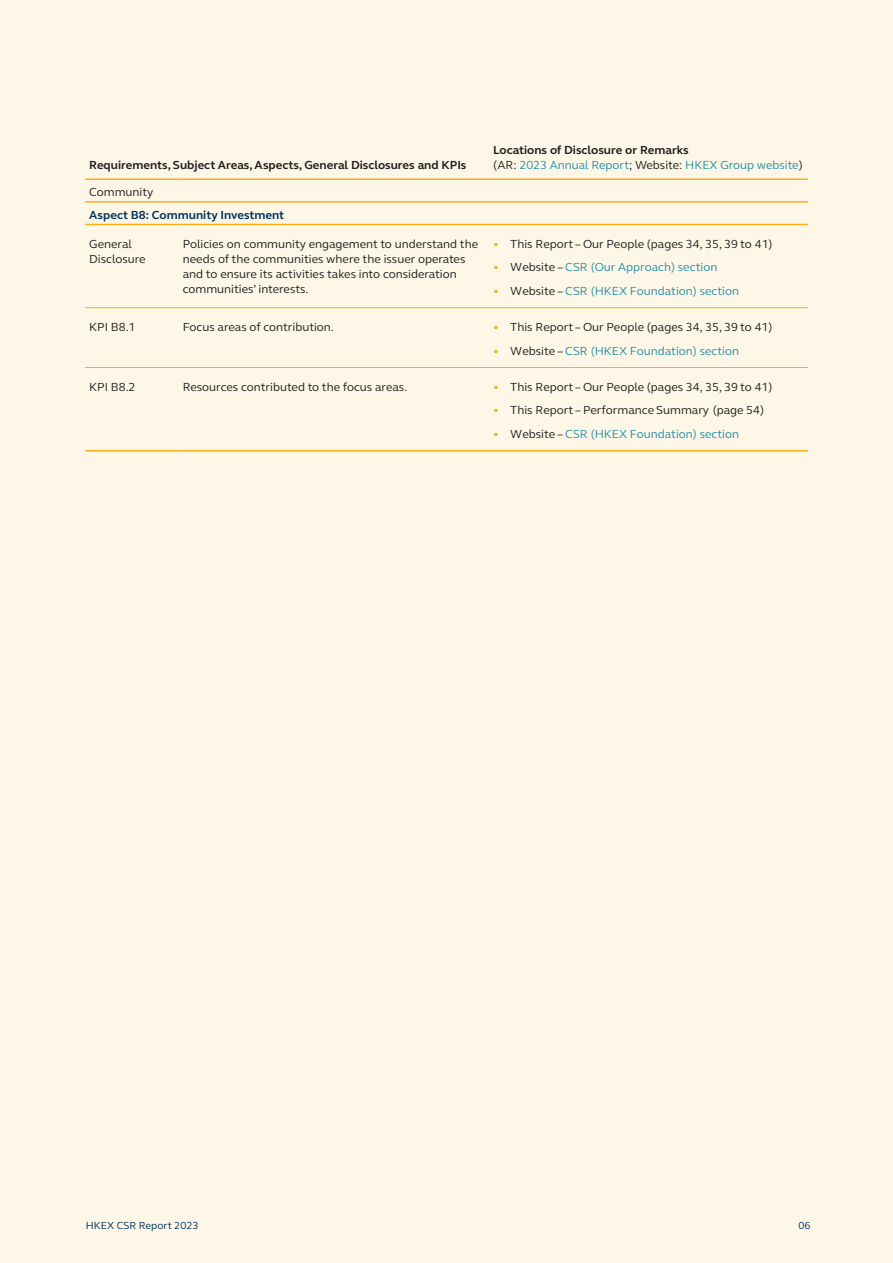
<style>
.page{position:relative;width:893px;height:1263px;background:#fef7e8}
.page>*{position:absolute;margin:0;border:0;box-sizing:border-box;transform-origin:0 0}
.t1{font:12px/15px "FS Elliot Pro";color:#231f20}
.t2{font:12px/15px "FS Elliot Pro";color:#2690a6}
.t3{font:700 12px "FS Elliot Pro";color:#231f20}
.t4{font:700 12px "FS Elliot Pro";color:#003560}
.t5{font:10.5px "FS Elliot Pro";color:#003560}
.s1{font-weight:700;color:#231f20}
.s2{color:#231f20}
.s3{font-weight:700;color:#fcaf17}
</style>
<div class="page">
<hr style="left:85px;top:178px;width:94px;height:2px;background:#fcaf17">
<hr style="left:179px;top:178px;width:310px;height:2px;background:#fcaf17">
<hr style="left:489px;top:178px;width:319px;height:2px;background:#fcaf17">
<hr style="left:85px;top:450px;width:94px;height:1px;background:#fcaf17">
<hr style="left:179px;top:450px;width:310px;height:1px;background:#fcaf17">
<hr style="left:489px;top:450px;width:319px;height:1px;background:#fcaf17">
<hr style="left:85px;top:307px;width:94px;height:1px;background:#fcaf17">
<hr style="left:85px;top:367px;width:94px;height:1px;background:#fcaf17">
<hr style="left:179px;top:307px;width:310px;height:1px;background:#fcaf17">
<hr style="left:179px;top:367px;width:310px;height:1px;background:#fcaf17">
<hr style="left:489px;top:307px;width:319px;height:1px;background:#fcaf17">
<hr style="left:489px;top:367px;width:319px;height:1px;background:#fcaf17">
<hr style="left:85px;top:201px;width:94px;height:2px;background:#fcaf17">
<hr style="left:179px;top:201px;width:310px;height:2px;background:#fcaf17">
<hr style="left:489px;top:201px;width:319px;height:2px;background:#fcaf17">
<hr style="left:85px;top:224px;width:94px;height:1px;background:#fcaf17">
<hr style="left:179px;top:224px;width:310px;height:1px;background:#fcaf17">
<hr style="left:489px;top:224px;width:319px;height:1px;background:#fcaf17">
<p class="t3" style="left:89px;top:157px;width:379px">Requirements, Subject Areas, Aspects, General Disclosures and KPIs</p>
<p class="t2" style="left:493px;top:142px;width:311px"><span class="s1">Locations of Disclosure or Remarks<br></span><span class="s2">(AR:</span> 2023 Annual Report<span class="s2">; Website:</span> HKEX Group website<span class="s2">)</span></p>
<p class="t1" style="left:89px;top:184px;width:66px">Community</p>
<p class="t4" style="left:89px;top:206px;width:196px">Aspect B8: Community Investment</p>
<p class="t1" style="left:89px;top:236px;width:58px">General<br>Disclosure</p>
<p class="t1" style="left:183px;top:236px;width:297px">Policies on community engagement to understand the needs of the communities where the issuer operates and to ensure its activities takes into consideration communities’ interests.</p>
<p class="t1" style="left:493px;top:236px;width:281px"><span class="s3">•</span> This Report – Our People (pages 34, 35, 39 to 41)</p>
<p class="t2" style="left:493px;top:260px;width:226px"><span class="s3">•</span> <span class="s2">Website –</span> CSR (Our Approach) section</p>
<p class="t2" style="left:493px;top:283px;width:247px"><span class="s3">•</span> <span class="s2">Website –</span> CSR (HKEX Foundation) section</p>
<p class="t1" style="left:89px;top:319px;width:48px">KPI B8.1</p>
<p class="t1" style="left:183px;top:319px;width:153px">Focus areas of contribution.</p>
<p class="t1" style="left:493px;top:319px;width:281px"><span class="s3">•</span> This Report – Our People (pages 34, 35, 39 to 41)</p>
<p class="t2" style="left:493px;top:343px;width:247px"><span class="s3">•</span> <span class="s2">Website –</span> CSR (HKEX Foundation) section</p>
<p class="t1" style="left:89px;top:379px;width:48px">KPI B8.2</p>
<p class="t1" style="left:183px;top:379px;width:226px">Resources contributed to the focus areas.</p>
<p class="t1" style="left:493px;top:379px;width:281px"><span class="s3">•</span> This Report – Our People (pages 34, 35, 39 to 41)</p>
<p class="t1" style="left:493px;top:403px;width:272px"><span class="s3">•</span> This Report – Performance Summary (page 54)</p>
<p class="t2" style="left:493px;top:426px;width:247px"><span class="s3">•</span> <span class="s2">Website –</span> CSR (HKEX Foundation) section</p>
<p class="t5" style="left:86px;top:1218px;width:114px">HKEX CSR Report 2023</p>
<p class="t5" style="left:798px;top:1218px;width:14px">06</p>
</div>
